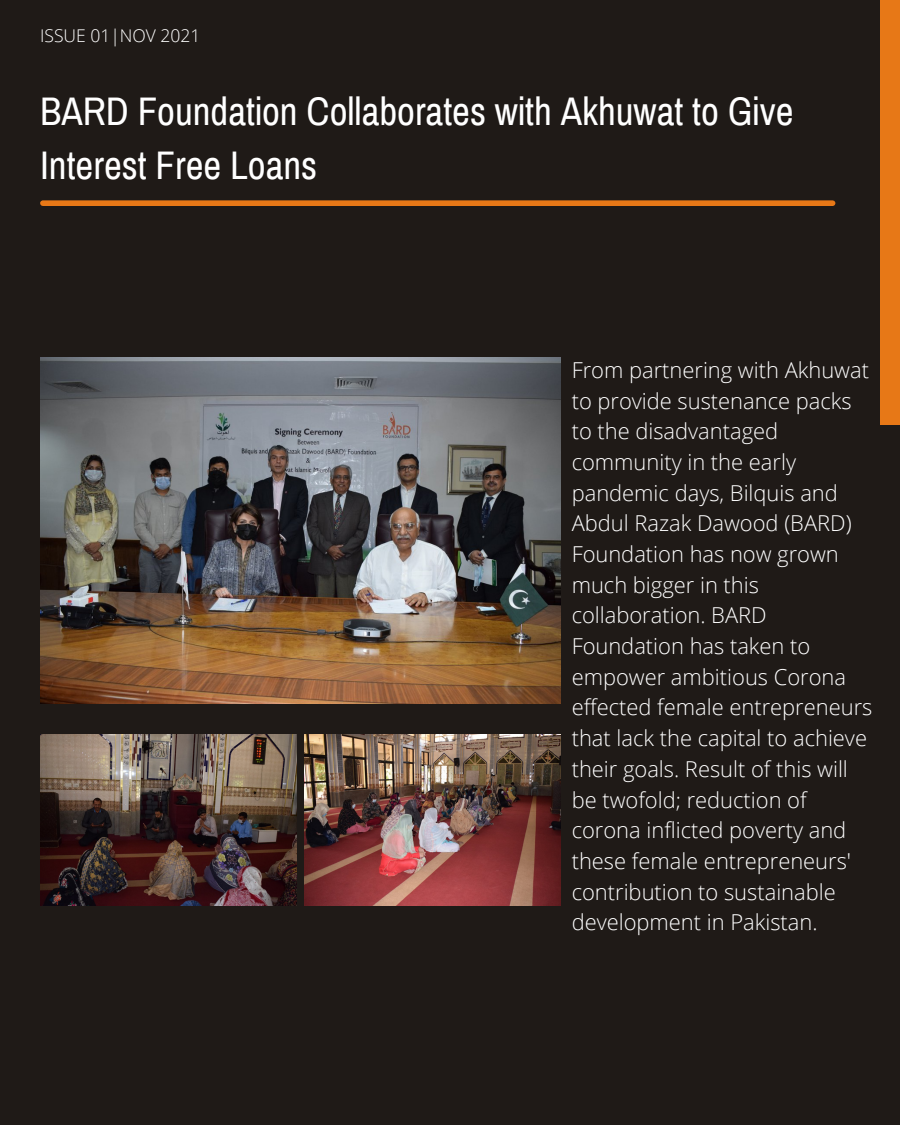
<style>
.page{position:relative;width:900px;height:1125px;background:#1f1a17}
.page>*{position:absolute;margin:0;border:0;box-sizing:border-box;transform-origin:0 0}
.t1{font:39px/54px "Archivo Narrow";color:#fff}
.t2{font:300 21.9px/30.8px "Open Sans";color:#fff}
.t3{font:300 17.55px "Open Sans";color:#fff}
</style>
<div class="page">
<div style="left:881px;top:0;width:19px;height:425px;background:#e77817"></div>
<img style="left:40px;top:357px;width:521px;height:347px">
<img style="left:40px;top:734px;width:257px;height:171px">
<img style="left:304px;top:734px;width:257px;height:171px">
<div style="left:43px;top:200px;width:790px;height:6px;background:#e77817"></div>
<p class="t3" style="left:40px;top:24px;width:162px">ISSUE 01|NOV 2021</p>
<p class="t1" style="left:40px;top:85px;width:755px">BARD Foundation Collaborates with Akhuwat to Give<br>Interest Free Loans</p>
<p class="t2" style="left:572px;top:354px;width:302px">From partnering with Akhuwat to provide sustenance packs to the disadvantaged community in the early pandemic days, Bilquis and<br>Abdul Razak Dawood (BARD)<br>Foundation has now grown much bigger in this collaboration. BARD<br>Foundation has taken to empower ambitious Corona effected female entrepreneurs that lack the capital to achieve their goals. Result of this will be twofold; reduction of corona inflicted poverty and these female entrepreneurs' contribution to sustainable development in Pakistan.</p>
</div>
